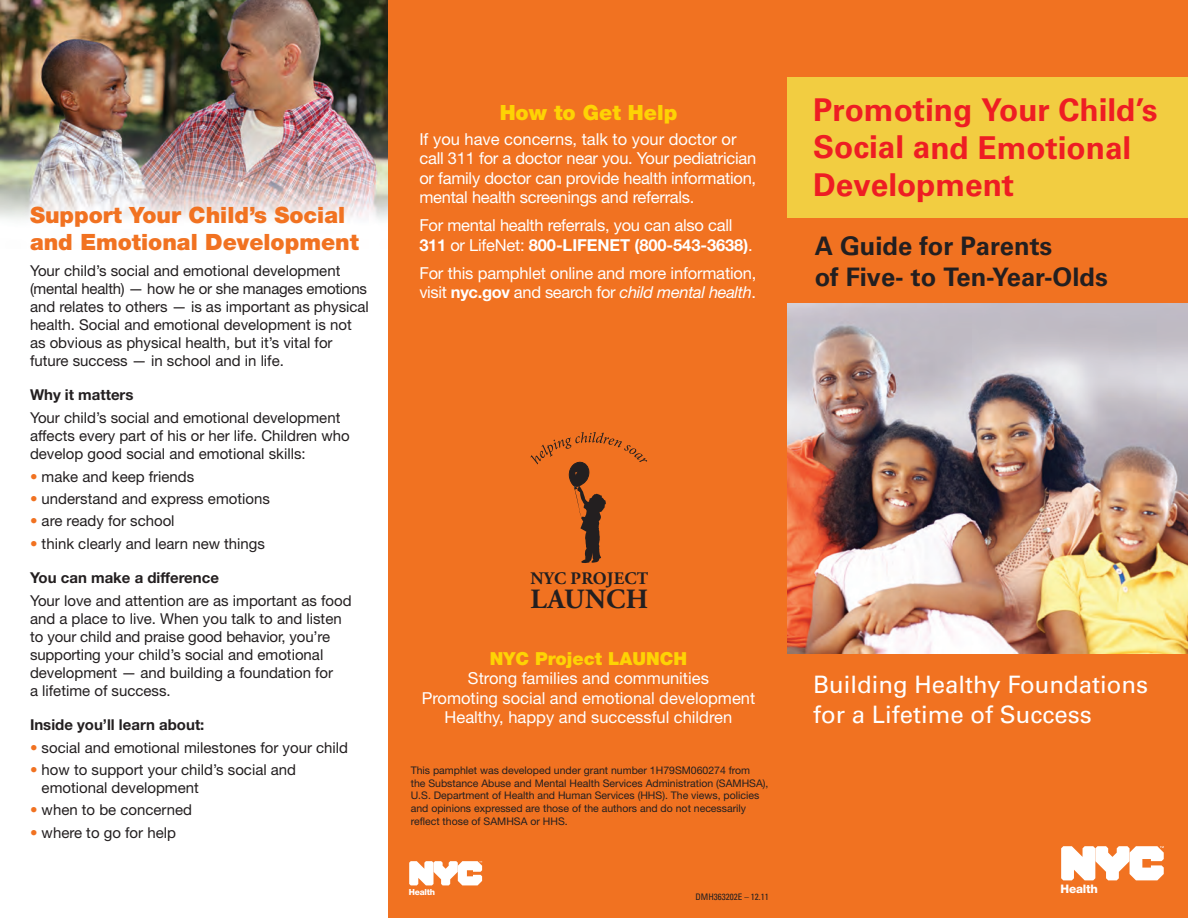
<style>
.page{position:relative;width:1188px;height:918px;background:#fff}
.page>*{position:absolute;margin:0;border:0;box-sizing:border-box;transform-origin:0 0}
.t1{font:700 31.5px/37.5px "Univers";color:#ee1d23}
.t2{font:700 27.9px "Adobe Garamond Pro";letter-spacing:.015em;color:#231f20}
.t3{font:700 25.5px/31.5px "Univers";color:#231f20}
.t4{font:24px/30px "Univers LT Std";color:#fff}
.t5{font:900 22.5px/27px "Helvetica Neue";color:#f17221}
.t6{font:900 21px "Helvetica Neue";color:#fed304}
.t7{font:900 18px "Helvetica Neue";color:#fed304}
.t8{font:700 17.55px "Adobe Garamond Pro";letter-spacing:.015em;color:#231f20}
.t9{font:16.5px/19.5px "Helvetica Neue";letter-spacing:-.015em;color:#fff}
.t10{font:15px/18px "Helvetica Neue";color:#231f20}
.t11{font:700 15px "Helvetica Neue";color:#231f20}
.t12{font:800 11.85px "Helvetica Neue";letter-spacing:-.02em;color:#fff}
.t13{font:10.5px/12.6px "Helvetica Neue";color:#231f20}
.t14{font:condensed 9px "Univers";color:#231f20}
.t15{font:800 8.4px "Helvetica Neue";letter-spacing:-.02em;color:#fff}
.s1{color:#f17221}
.s2{font-weight:700}
.s3{font-style:italic}
</style>
<div class="page">
<div style="left:772px;top:0;width:416px;height:304px;background:#f17221"></div>
<div style="left:772px;top:646px;width:416px;height:272px;background:#f17221"></div>
<div style="left:772px;top:77px;width:416px;height:141px;background:#f2cd41"></div>
<svg style="left:1061px;top:846px;width:103px;height:34px"></svg>
<img style="left:0;top:0;width:388px;height:220px">
<div style="left:388px;top:0;width:400px;height:918px;background:#f17221"></div>
<svg style="left:530px;top:432px;width:117px;height:131px"></svg>
<svg style="left:409px;top:861px;width:73px;height:24px"></svg>
<img style="left:788px;top:303px;width:400px;height:350px">
<h3 class="t5" style="left:30px;top:203px;width:330px">Support Your Child’s Social and Emotional Development</h3>
<p class="t10" style="left:30px;top:263px;width:340px">Your child’s social and emotional development (mental health) — how he or she manages emotions and relates to others — is as important as physical health. Social and emotional development is not as obvious as physical health, but it’s vital for future success — in school and in life.</p>
<p class="t11" style="left:30px;top:389px;width:105px">Why it matters</p>
<p class="t10" style="left:30px;top:410px;width:321px">Your child’s social and emotional development affects every part of his or her life. Children who develop good social and emotional skills:</p>
<p class="t10" style="left:30px;top:469px;width:166px"><span class="s1">•</span> make and keep friends</p>
<p class="t10" style="left:30px;top:491px;width:241px"><span class="s1">•</span> understand and express emotions</p>
<p class="t10" style="left:30px;top:513px;width:146px"><span class="s1">•</span> are ready for school</p>
<p class="t10" style="left:30px;top:536px;width:237px"><span class="s1">•</span> think clearly and learn new things</p>
<p class="t11" style="left:30px;top:572px;width:191px">You can make a difference</p>
<p class="t10" style="left:30px;top:593px;width:323px">Your love and attention are as important as food and a place to live. When you talk to and listen to your child and praise good behavior, you’re supporting your child’s social and emotional development — and building a foundation for<br>a lifetime of success.</p>
<p class="t11" style="left:30px;top:720px;width:176px">Inside you’ll learn about:</p>
<p class="t10" style="left:30px;top:740px;width:320px"><span class="s1">•</span> social and emotional milestones for your child</p>
<p class="t10" style="left:42px;top:762px;width:256px;text-indent:-12px"><span class="s1">•</span> how to support your child’s social and emotional development</p>
<p class="t10" style="left:30px;top:803px;width:164px"><span class="s1">•</span> when to be concerned</p>
<p class="t10" style="left:30px;top:825px;width:147px"><span class="s1">•</span> where to go for help</p>
<h3 class="t6" style="left:500px;top:105px;width:179px">How to Get Help</h3>
<p class="t9" style="left:419px;top:131px;width:339px">If you have concerns, talk to your doctor or call 311 for a doctor near you. Your pediatrician or family doctor can provide health information, mental health screenings and referrals.</p>
<p class="t9" style="left:419px;top:217px;width:335px">For mental health referrals, you can also call<br><span class="s2">311</span> or LifeNet: <span class="s2">800-LIFENET (800-543-3638)</span>.</p>
<p class="t9" style="left:419px;top:265px;width:339px">For this pamphlet online and more information, visit <span class="s2">nyc.gov</span> and search for <span class="s3">child mental health</span>.</p>
<p class="t8" style="left:530px;top:572px;width:119px">NYC PROJECT</p>
<h2 class="t2" style="left:531px;top:589px;width:119px">LAUNCH</h2>
<p class="t7" style="left:490px;top:652px;width:199px">NYC Project LAUNCH</p>
<p class="t9" style="left:422px;top:670px;width:335px;text-align:center">Strong families and communities<br>Promoting social and emotional development<br>Healthy, happy and successful children</p>
<p class="t13" style="left:411px;top:765px;width:359px">This pamphlet was developed under grant number 1H79SM060274 from<br>the Substance Abuse and Mental Health Services Administration (SAMHSA), U.S. Department of Health and Human Services (HHS). The views, policies and opinions expressed are those of the authors and do not necessarily reflect those of SAMHSA or HHS.</p>
<p class="t15" style="left:409px;top:889px;width:28px">Health</p>
<p class="t14" style="left:695px;top:894px;width:75px">DMH363202E – 12.11</p>
<h1 class="t1" style="left:813px;top:94px;width:346px">Promoting Your Child’s<br>Social and Emotional<br>Development</h1>
<h3 class="t3" style="left:815px;top:232px;width:295px">A Guide for Parents<br>of Five- to Ten-Year-Olds</h3>
<h3 class="t4" style="left:813px;top:672px;width:337px">Building Healthy Foundations for a Lifetime of Success</h3>
<p class="t12" style="left:1061px;top:885px;width:39px">Health</p>
</div>
